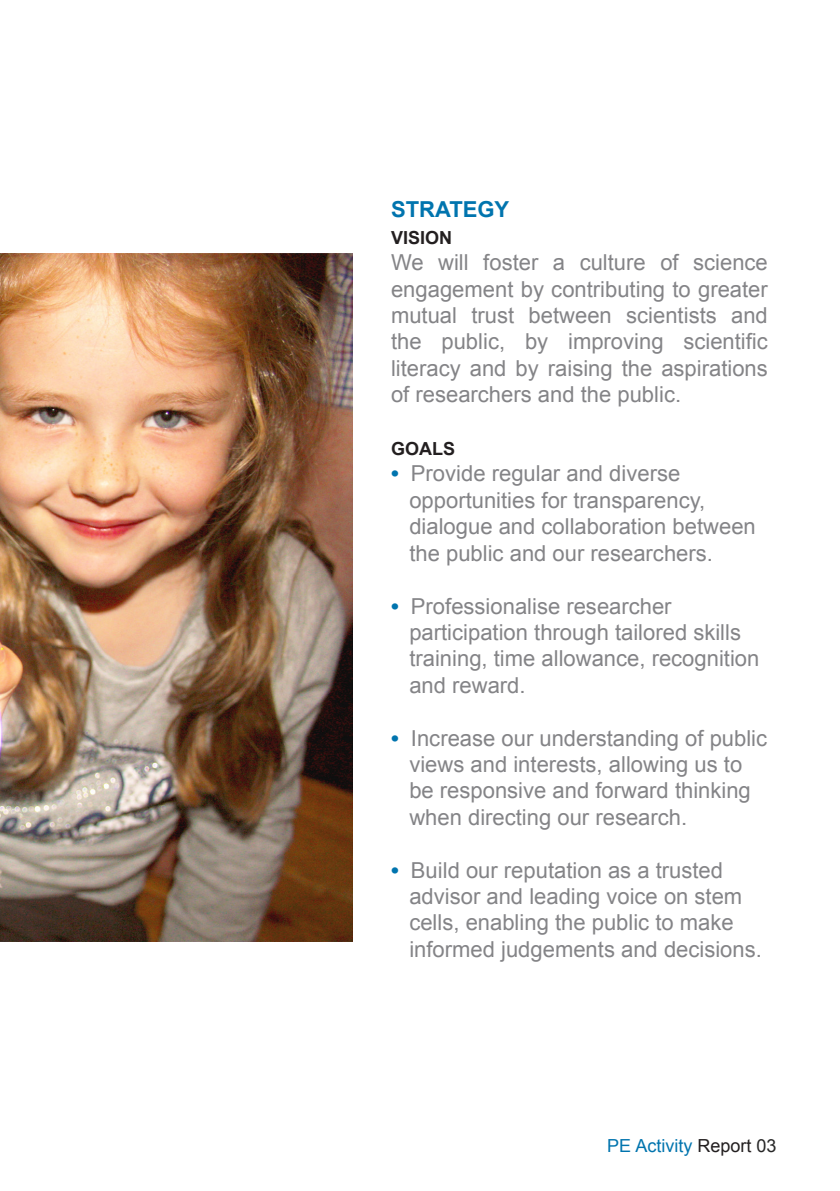
<style>
.page{position:relative;width:840px;height:1191px;background:#fff}
.page>*{position:absolute;margin:0;border:0;box-sizing:border-box;transform-origin:0 0}
.t1{font:22px/26.4px "Arial";color:#848487}
.t2{font:700 22px "Arial";color:#0074ae}
.t3{font:18px "Arial";color:#0074ae}
.t4{font:700 18px "Arial";color:#231f20}
.s1{font-weight:700;color:#0074ae}
.s2{color:#231f20}
.s3{color:#272727}
</style>
<div class="page">
<img style="left:0;top:254px;width:352px;height:688px">
<p class="t2" style="left:391px;top:195px;width:120px">STRATEGY</p>
<p class="t4" style="left:391px;top:225px;width:63px">VISION</p>
<p class="t1" style="left:391px;top:249px;width:378px;text-align:justify">We will foster a culture of science engagement by contributing to greater mutual trust between scientists and the public, by improving scientific literacy and by raising the aspirations of researchers and the public.</p>
<p class="t4" style="left:391px;top:437px;width:66px">GOALS</p>
<p class="t1" style="left:409px;top:461px;width:348px;text-indent:-18px"><span class="s1">•</span> Provide regular and diverse opportunities for transparency, dialogue and collaboration between the public and our researchers.</p>
<p class="t1" style="left:409px;top:593px;width:351px;text-indent:-18px"><span class="s1">•</span> Professionalise researcher participation through tailored skills training, time allowance, recognition and reward.</p>
<p class="t1" style="left:409px;top:725px;width:359px;text-indent:-18px"><span class="s1">•</span> Increase our understanding of public views and interests, allowing us to be responsive and forward thinking when directing our research.</p>
<p class="t1" style="left:409px;top:857px;width:354px;text-indent:-18px"><span class="s1">•</span> Build our reputation as a trusted advisor and leading voice on stem cells, enabling the public to make informed judgements and decisions.</p>
<p class="t3" style="left:607px;top:1134px;width:171px">PE Activity <span class="s2">Report</span> <span class="s3">03</span></p>
</div>
